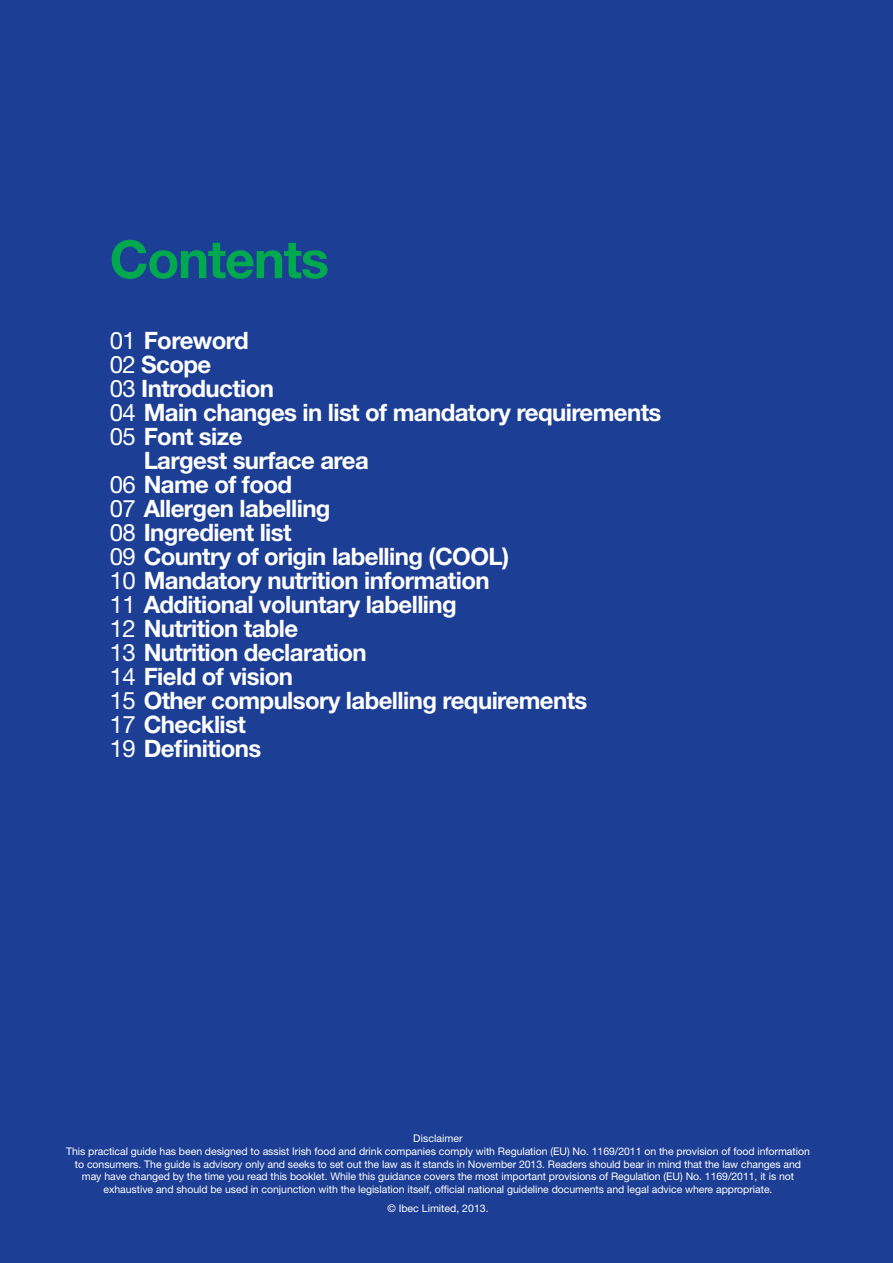
<style>
.page{position:relative;width:893px;height:1263px;background:#1c3e94}
.page>*{position:absolute;margin:0;border:0;box-sizing:border-box;transform-origin:0 0}
.t1{font:700 52.5px "Helvetica Neue LT Std";letter-spacing:-.025em;color:#00a94f}
.t2{font:700 24px "Helvetica Neue LT Std";letter-spacing:-.025em;color:#fff}
.t3{font:10.5px/12.8px "Helvetica Neue LT Std";letter-spacing:-.005em;color:#fff;text-align:center}
.s1{font-weight:400}
</style>
<div class="page">
<h1 class="t1" style="left:110px;top:227px;width:221px">Contents</h1>
<h2 class="t2" style="left:110px;top:325px;width:141px"><span class="s1">01</span> Foreword</h2>
<h2 class="t2" style="left:110px;top:349px;width:103px"><span class="s1">02</span> Scope</h2>
<h2 class="t2" style="left:110px;top:373px;width:166px"><span class="s1">03</span> Introduction</h2>
<h2 class="t2" style="left:110px;top:397px;width:553px"><span class="s1">04</span> Main changes in list of mandatory requirements</h2>
<h2 class="t2" style="left:110px;top:421px;width:134px"><span class="s1">05</span> Font size</h2>
<h2 class="t2" style="left:144px;top:445px;width:227px">Largest surface area</h2>
<h2 class="t2" style="left:110px;top:469px;width:184px"><span class="s1">06</span> Name of food</h2>
<h2 class="t2" style="left:110px;top:493px;width:222px"><span class="s1">07</span> Allergen labelling</h2>
<h2 class="t2" style="left:110px;top:517px;width:183px"><span class="s1">08</span> Ingredient list</h2>
<h2 class="t2" style="left:110px;top:541px;width:401px"><span class="s1">09</span> Country of origin labelling (COOL)</h2>
<h2 class="t2" style="left:110px;top:565px;width:381px"><span class="s1">10</span> Mandatory nutrition information</h2>
<h2 class="t2" style="left:110px;top:589px;width:349px"><span class="s1">11</span> Additional voluntary labelling</h2>
<h2 class="t2" style="left:110px;top:613px;width:190px"><span class="s1">12</span> Nutrition table</h2>
<h2 class="t2" style="left:110px;top:637px;width:259px"><span class="s1">13</span> Nutrition declaration</h2>
<h2 class="t2" style="left:110px;top:661px;width:185px"><span class="s1">14</span> Field of vision</h2>
<h2 class="t2" style="left:110px;top:685px;width:479px"><span class="s1">15</span> Other compulsory labelling requirements</h2>
<h2 class="t2" style="left:110px;top:709px;width:138px"><span class="s1">17</span> Checklist</h2>
<h2 class="t2" style="left:110px;top:733px;width:153px"><span class="s1">19</span> Definitions</h2>
<p class="t3" style="left:66px;top:1132px;width:745px">Disclaimer<br>This practical guide has been designed to assist Irish food and drink companies comply with Regulation (EU) No. 1169/2011 on the provision of food information to consumers. The guide is advisory only and seeks to set out the law as it stands in November 2013. Readers should bear in mind that the law changes and may have changed by the time you read this booklet. While this guidance covers the most important provisions of Regulation (EU) No. 1169/2011, it is not exhaustive and should be used in conjunction with the legislation itself, official national guideline documents and legal advice where appropriate.</p>
<p class="t3" style="left:387px;top:1202px;width:103px">© Ibec Limited, 2013.</p>
</div>
